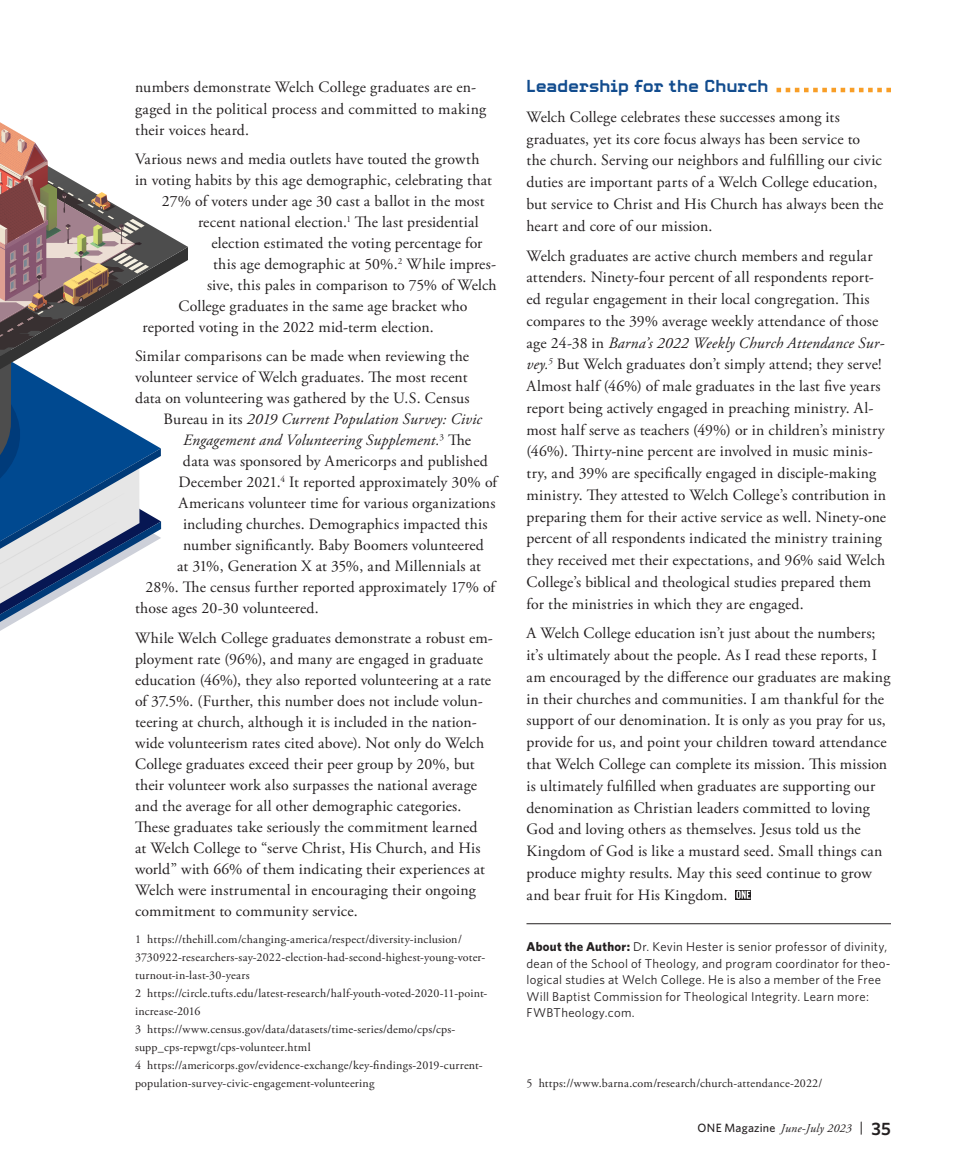
<style>
.page{position:relative;width:972px;height:1168px;background:#fff}
.page>*{position:absolute;margin:0;border:0;box-sizing:border-box;transform-origin:0 0}
.t1{font:600 17.4px "Video";letter-spacing:.025em;color:#124c8e}
.t2{font:15.75px/21.8px "Adobe Garamond Pro";letter-spacing:.01em;color:#231f20}
.t3{font:italic 15.75px "Adobe Garamond Pro";letter-spacing:.01em;color:#231f20}
.t4{font:12.75px/16.5px "Whitney";letter-spacing:.02em;color:#231f20}
.t5{font:12px/18px "Adobe Garamond Pro";letter-spacing:.02em;color:#231f20}
.t6{font:italic 12px "Adobe Garamond Pro";letter-spacing:.02em;color:#231f20}
.s1{font-style:normal}
.s2{font-style:italic}
.s3{font-weight:700}
.s4{font-family:"Whitney";font-weight:500;font-style:normal}
.s5{font-family:"Whitney";font-weight:500;font-style:normal;font-size:14.4px}
.s6{font-family:"Whitney";font-weight:600;font-style:normal;font-size:18px}
</style>
<div class="page">
<svg style="left:0;top:122px;width:188px;height:509px"></svg>
<hr style="left:526px;top:923px;width:365px;height:1px;background:#231f20">
<svg style="left:736px;top:890px;width:15px;height:9px"></svg>
<svg style="left:736px;top:890px;width:5px;height:9px"></svg>
<svg style="left:738px;top:891px;width:12px;height:7px"></svg>
<svg style="left:777px;top:88px;width:114px;height:4px"></svg>
<p class="t2" style="left:135px;top:77px;width:353px;line-height:21.3px">numbers demonstrate Welch College graduates are en&shy;gaged in the political process and committed to making their voices heard.</p>
<p class="t2" style="left:135px;top:149px;width:346px">Various news and media outlets have touted the growth</p>
<p class="t2" style="left:135px;top:170px;width:358px">in voting habits by this age demographic, celebrating that</p>
<p class="t2" style="left:162px;top:191px;width:324px">27% of voters under age 30 cast a ballot in the most</p>
<p class="t2" style="left:198px;top:212px;width:282px">recent national election.<sup>1</sup> The last presidential</p>
<p class="t2" style="left:212px;top:233px;width:272px">election estimated the voting percentage for</p>
<p class="t2" style="left:213px;top:254px;width:285px">this age demographic at 50%.<sup>2</sup> While impres-</p>
<p class="t2" style="left:207px;top:275px;width:291px">sive, this pales in comparison to 75% of Welch</p>
<p class="t2" style="left:179px;top:296px;width:291px">College graduates in the same age bracket who</p>
<p class="t2" style="left:143px;top:317px;width:293px">reported voting in the 2022 mid-term election.</p>
<p class="t2" style="left:135px;top:346px;width:336px">Similar comparisons can be made when reviewing the</p>
<p class="t2" style="left:135px;top:367px;width:334px">volunteer service of Welch graduates. The most recent</p>
<p class="t2" style="left:135px;top:388px;width:336px">data on volunteering was gathered by the U.S. Census</p>
<p class="t3" style="left:164px;top:410px;width:320px"><span class="s1">Bureau in its</span> 2019 Current Population Survey: Civic</p>
<p class="t3" style="left:183px;top:431px;width:290px">Engagement and Volunteering Supplement.<sup>3</sup> <span class="s1">The</span></p>
<p class="t2" style="left:183px;top:451px;width:306px">data was sponsored by Americorps and published</p>
<p class="t2" style="left:178px;top:472px;width:320px">December 2021.<sup>4</sup> It reported approximately 30% of</p>
<p class="t2" style="left:179px;top:493px;width:319px">Americans volunteer time for various organizations</p>
<p class="t2" style="left:183px;top:514px;width:306px">including churches. Demographics impacted this</p>
<p class="t2" style="left:183px;top:535px;width:302px">number significantly. Baby Boomers volunteered</p>
<p class="t2" style="left:177px;top:556px;width:306px">at 31%, Generation X at 35%, and Millennials at</p>
<p class="t2" style="left:146px;top:577px;width:351px">28%. The census further reported approximately 17% of</p>
<p class="t2" style="left:135px;top:598px;width:185px">those ages 20-30 volunteered.</p>
<p class="t2" style="left:135px;top:628px;width:359px;line-height:21px">While Welch College graduates demonstrate a robust em&shy;ployment rate (96%), and many are engaged in graduate education (46%), they also reported volunteering at a rate of 37.5%. (Further, this number does not include volun&shy;teering at church, although it is included in the nation&shy;wide volunteerism rates cited above). Not only do Welch College graduates exceed their peer group by 20%, but their volunteer work also surpasses the national average and the average for all other demographic categories.<br>These graduates take seriously the commitment learned<br>at Welch College to “serve Christ, His Church, and His world” with 66% of them indicating their experiences at Welch were instrumental in encouraging their ongoing commitment to community service.</p>
<p class="t5" style="left:135px;top:930px;width:354px">1 https://thehill.com/changing-america/respect/diversity-inclusion/ 3730922-researchers-say-2022-election-had-second-highest-young-voter&shy;turnout-in-last-30-years<br>2 https://circle.tufts.edu/latest-research/half-youth-voted-2020-11-point&shy;increase-2016<br>3 https://www.census.gov/data/datasets/time-series/demo/cps/cps&shy;supp_cps-repwgt/cps-volunteer.html<br>4 https://americorps.gov/evidence-exchange/key-findings-2019-current&shy;population-survey-civic-engagement-volunteering</p>
<p class="t1" style="left:526px;top:75px;width:243px">Leadership for the Church</p>
<p class="t2" style="left:526px;top:107px;width:358px">Welch College celebrates these successes among its graduates, yet its core focus always has been service to the church. Serving our neighbors and fulfilling our civic duties are important parts of a Welch College education, but service to Christ and His Church has always been the heart and core of our mission.</p>
<p class="t2" style="left:526px;top:245px;width:361px">Welch graduates are active church members and regular attenders. Ninety-four percent of all respondents report&shy;ed regular engagement in their local congregation. This compares to the 39% average weekly attendance of those age 24-38 in <span class="s2">Barna’s 2022 Weekly Church Attendance Sur&shy;vey.</span><sup>5</sup> But Welch graduates don’t simply attend; they serve!<br>Almost half (46%) of male graduates in the last five years report being actively engaged in preaching ministry. Al&shy;most half serve as teachers (49%) or in children’s ministry (46%). Thirty-nine percent are involved in music minis&shy;try, and 39% are specifically engaged in disciple-making ministry. They attested to Welch College’s contribution in preparing them for their active service as well. Ninety-one percent of all respondents indicated the ministry training they received met their expectations, and 96% said Welch College’s biblical and theological studies prepared them for the ministries in which they are engaged.</p>
<p class="t2" style="left:527px;top:623px;width:365px">A Welch College education isn’t just about the numbers; it’s ultimately about the people. As I read these reports, I am encouraged by the difference our graduates are making in their churches and communities. I am thankful for the support of our denomination. It is only as you pray for us, provide for us, and point your children toward attendance that Welch College can complete its mission. This mission is ultimately fulfilled when graduates are supporting our denomination as Christian leaders committed to loving God and loving others as themselves. Jesus told us the Kingdom of God is like a mustard seed. Small things can produce mighty results. May this seed continue to grow and bear fruit for His Kingdom.</p>
<p class="t4" style="left:526px;top:938px;width:366px"><span class="s3">About the Author:</span> Dr. Kevin Hester is senior professor of divinity, dean of the School of Theology, and program coordinator for theo&shy;logical studies at Welch College. He is also a member of the Free Will Baptist Commission for Theological Integrity. Learn more:<br>FWBTheology.com.</p>
<p class="t5" style="left:526px;top:1074px;width:297px">5 https://www.barna.com/research/church-attendance-2022/</p>
<p class="t6" style="left:698px;top:1121px;width:195px"><span class="s4">ONE Magazine</span> June-July 2023 <span class="s5">|</span> <span class="s6">35</span></p>
</div>
